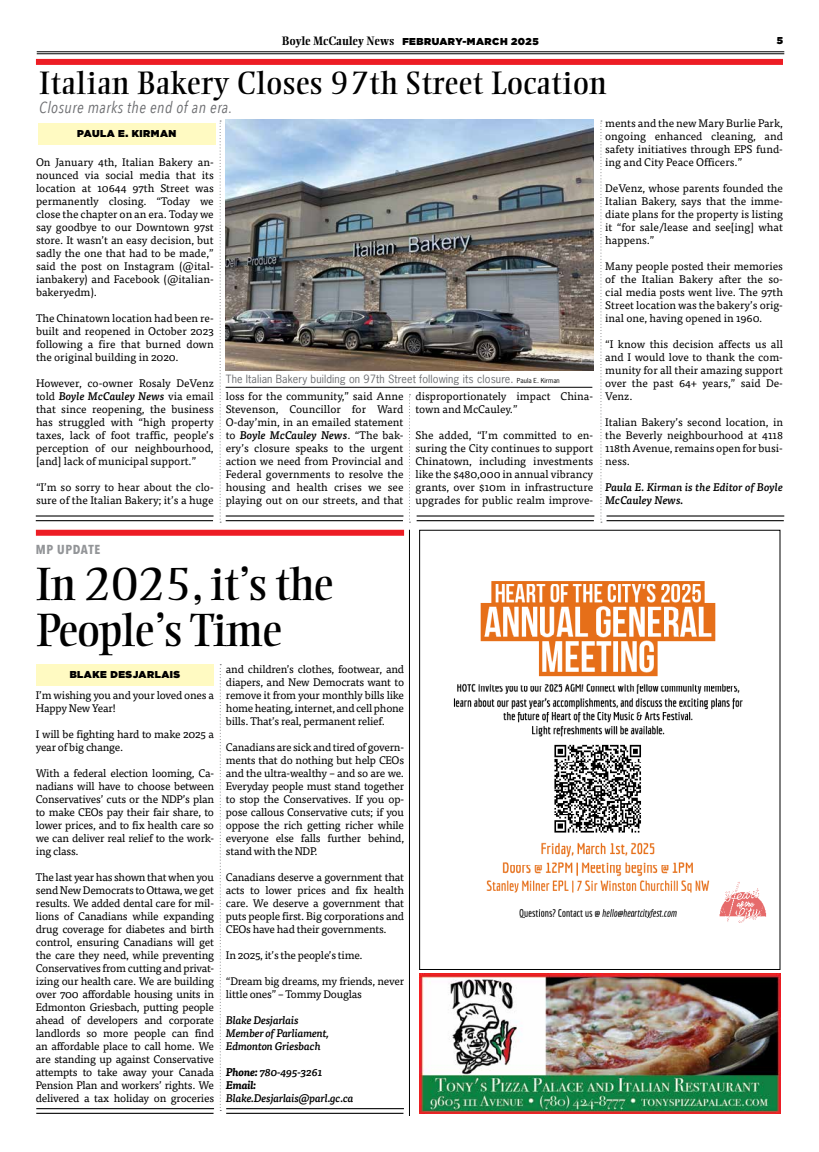
<style>
.page{position:relative;width:819px;height:1152px;background:#fff}
.page>*{position:absolute;margin:0;border:0;box-sizing:border-box;transform-origin:0 0}
.t1{font:46px/46px "Ellington MT Std";letter-spacing:-.01em;color:#000}
.t2{font:32px "Ellington MT Std";letter-spacing:.02em;color:#000}
.t3{font:italic 16px "Avenir Next Condensed";letter-spacing:.03em;color:#6d6e71}
.t4{font:700 13px "Avenir Next Condensed";letter-spacing:.05em;color:#939598}
.t5{font:11px/13px "Tisa";color:#000;text-align:justify}
.t6{font:11px/13px "Tisa";letter-spacing:-.02em;color:#000}
.t7{font:italic 500 11px/13px "Tisa";letter-spacing:-.02em;color:#000}
.t8{font:italic 500 11px/13px "Tisa";color:#000}
.t9{font:italic 700 11px/13px "Tisa";letter-spacing:-.02em;color:#000}
.t10{font:10.8px "News Gothic Std";letter-spacing:.01em;color:#6d6e71}
.t11{font:900 10px "Gotham HTF";letter-spacing:.05em;color:#000}
.s1{font-family:"Ellington MT Std";font-weight:700;font-size:12px}
.s2{font-weight:500;font-style:italic}
.s3{font-size:6.5px;color:#000}
.s4{font-weight:500}
</style>
<div class="page">
<hr style="left:37px;top:51px;width:747px;height:1px;background:#000">
<hr style="left:37px;top:53px;width:747px;height:1px;background:#000">
<hr style="left:409px;top:530px;width:1px;height:586px;background:#000">
<div style="left:36px;top:530px;width:368px;height:6px;background:#ed1d24"></div>
<div style="left:36px;top:59px;width:747px;height:6px;background:#ed1d24"></div>
<svg style="left:220px;top:664px;width:1px;height:447px"></svg>
<svg style="left:220px;top:121px;width:1px;height:402px"></svg>
<svg style="left:600px;top:121px;width:2px;height:402px"></svg>
<svg style="left:409px;top:394px;width:1px;height:129px"></svg>
<hr style="left:36px;top:520px;width:177px;height:1px;background:#000">
<hr style="left:226px;top:520px;width:177px;height:1px;background:#000">
<hr style="left:36px;top:515px;width:178px;height:2px;background:#000">
<hr style="left:226px;top:515px;width:177px;height:2px;background:#000">
<hr style="left:417px;top:520px;width:177px;height:1px;background:#000">
<hr style="left:607px;top:520px;width:177px;height:1px;background:#000">
<hr style="left:417px;top:515px;width:177px;height:2px;background:#000">
<hr style="left:607px;top:515px;width:177px;height:2px;background:#000">
<hr style="left:36px;top:1113px;width:178px;height:1px;background:#000">
<hr style="left:226px;top:1113px;width:177px;height:1px;background:#000">
<hr style="left:36px;top:1108px;width:178px;height:1px;background:#000">
<hr style="left:226px;top:1108px;width:178px;height:1px;background:#000">
<div style="left:36px;top:664px;width:178px;height:22px;background:#fffac2"></div>
<img style="left:420px;top:973px;width:361px;height:141px">
<div style="left:38px;top:124px;width:178px;height:21px;background:#fffac2"></div>
<hr style="left:226px;top:387px;width:366px;height:1px;background:#000">
<img style="left:226px;top:120px;width:367px;height:251px">
<img style="left:453px;top:581px;width:314px;height:342px">
<div style="left:419px;top:530px;width:361px;height:440px;border:1px solid #000"></div>
<p class="t11" style="left:282px;top:35px;width:258px"><span class="s1">Boyle McCauley News</span> FEBRUARY-MARCH 2025</p>
<p class="t11" style="left:777px;top:35px;width:8px">5</p>
<h2 class="t2" style="left:39px;top:65px;width:569px">Italian Bakery Closes 97th Street Location</h2>
<h3 class="t3" style="left:39px;top:98px;width:194px">Closure marks the end of an era.</h3>
<p class="t11" style="left:77px;top:128px;width:101px">PAULA E. KIRMAN</p>
<p class="t5" style="left:36px;top:155px;width:179px">On January 4th, Italian Bakery an&shy;nounced via social media that its location at 10644 97th Street was permanently closing. “Today we close the chapter on an era. Today we say goodbye to our Downtown 97st store. It wasn’t an easy decision, but sadly the one that had to be made,” said the post on Instagram (@ital&shy;ianbakery) and Facebook (@italian&shy;bakeryedm).</p>
<p class="t5" style="left:36px;top:311px;width:179px">The Chinatown location had been re&shy;built and reopened in October 2023 following a fire that burned down the original building in 2020.</p>
<p class="t5" style="left:36px;top:376px;width:179px">However, co-owner Rosaly DeVenz told <span class="s2">Boyle McCauley News</span> via email that since reopening, the business has struggled with “high property taxes, lack of foot traffic, people’s perception of our neighbourhood, [and] lack of municipal support.”</p>
<p class="t5" style="left:36px;top:480px;width:179px">“I’m so sorry to hear about the clo&shy;sure of the Italian Bakery; it’s a huge</p>
<p class="t10" style="left:226px;top:372px;width:335px">The Italian Bakery building on 97th Street following its closure. <span class="s3">Paula E. Kirman</span></p>
<p class="t5" style="left:226px;top:389px;width:179px">loss for the community,” said Anne Stevenson, Councillor for Ward O-day’min, in an emailed statement to <span class="s2">Boyle McCauley News</span>. “The bak&shy;ery’s closure speaks to the urgent action we need from Provincial and Federal governments to resolve the housing and health crises we see playing out on our streets, and that</p>
<p class="t5" style="left:416px;top:389px;width:179px">disproportionately impact China&shy;town and McCauley.”</p>
<p class="t5" style="left:416px;top:428px;width:179px">She added, “I’m committed to en&shy;suring the City continues to support Chinatown, including investments like the $480,000 in annual vibrancy grants, over $10m in infrastructure upgrades for public realm improve-</p>
<p class="t5" style="left:605px;top:116px;width:179px">ments and the new Mary Burlie Park, ongoing enhanced cleaning, and safety initiatives through EPS fund&shy;ing and City Peace Officers.”</p>
<p class="t5" style="left:605px;top:181px;width:179px">DeVenz, whose parents founded the Italian Bakery, says that the imme&shy;diate plans for the property is listing it “for sale/lease and see[ing] what happens.”</p>
<p class="t5" style="left:605px;top:259px;width:179px">Many people posted their memories of the Italian Bakery after the so&shy;cial media posts went live. The 97th Street location was the bakery’s orig&shy;inal one, having opened in 1960.</p>
<p class="t5" style="left:605px;top:337px;width:179px">“I know this decision affects us all and I would love to thank the com&shy;munity for all their amazing support over the past 64+ years,” said De-Venz.</p>
<p class="t5" style="left:605px;top:415px;width:179px">Italian Bakery’s second location, in the Beverly neighbourhood at 4118<br>118th Avenue, remains open for busi&shy;ness.</p>
<p class="t8" style="left:605px;top:480px;width:179px">Paula E. Kirman is the Editor of Boyle<br>McCauley News.</p>
<p class="t4" style="left:36px;top:541px;width:66px">MP UPDATE</p>
<h1 class="t1" style="left:36px;top:561px;width:299px">In 2025, it’s the<br>People’s Time</h1>
<p class="t11" style="left:70px;top:669px;width:112px">BLAKE DESJARLAIS</p>
<p class="t5" style="left:226px;top:662px;width:180px">and children’s clothes, footwear, and diapers, and New Democrats want to remove it from your monthly bills like home heating, internet, and cell phone bills. That’s real, permanent relief.</p>
<p class="t5" style="left:226px;top:740px;width:180px">Canadians are sick and tired of govern&shy;ments that do nothing but help CEOs and the ultra-wealthy – and so are we.<br>Everyday people must stand together to stop the Conservatives. If you op&shy;pose callous Conservative cuts; if you oppose the rich getting richer while everyone else falls further behind, stand with the NDP.</p>
<p class="t5" style="left:226px;top:870px;width:180px">Canadians deserve a government that acts to lower prices and fix health care. We deserve a government that puts people first. Big corporations and CEOs have had their governments.</p>
<p class="t6" style="left:226px;top:948px;width:138px">In 2025, it’s the people’s time.</p>
<p class="t6" style="left:226px;top:974px;width:180px">“Dream big dreams, my friends, never little ones” – Tommy Douglas</p>
<p class="t7" style="left:226px;top:1013px;width:104px">Blake Desjarlais<br>Member of Parliament,<br>Edmonton Griesbach</p>
<p class="t9" style="left:226px;top:1065px;width:98px">Phone: <span class="s4">780-495-3261<br></span>Email:</p>
<p class="t7" style="left:226px;top:1091px;width:129px">Blake.Desjarlais@parl.gc.ca</p>
<p class="t6" style="left:36px;top:688px;width:180px">I’m wishing you and your loved ones a<br>Happy New Year!</p>
<p class="t6" style="left:36px;top:727px;width:180px">I will be fighting hard to make 2025 a year of big change.</p>
<p class="t5" style="left:36px;top:766px;width:180px">With a federal election looming, Ca&shy;nadians will have to choose between Conservatives’ cuts or the NDP’s plan to make CEOs pay their fair share, to lower prices, and to fix health care so we can deliver real relief to the work&shy;ing class.</p>
<p class="t5" style="left:36px;top:870px;width:180px">The last year has shown that when you send New Democrats to Ottawa, we get results. We added dental care for mil&shy;lions of Canadians while expanding drug coverage for diabetes and birth control, ensuring Canadians will get the care they need, while preventing Conservatives from cutting and privat&shy;izing our health care. We are building over 700 affordable housing units in Edmonton Griesbach, putting people ahead of developers and corporate landlords so more people can find an affordable place to call home. We are standing up against Conservative attempts to take away your Canada Pension Plan and workers’ rights. We delivered a tax holiday on groceries</p>
</div>
